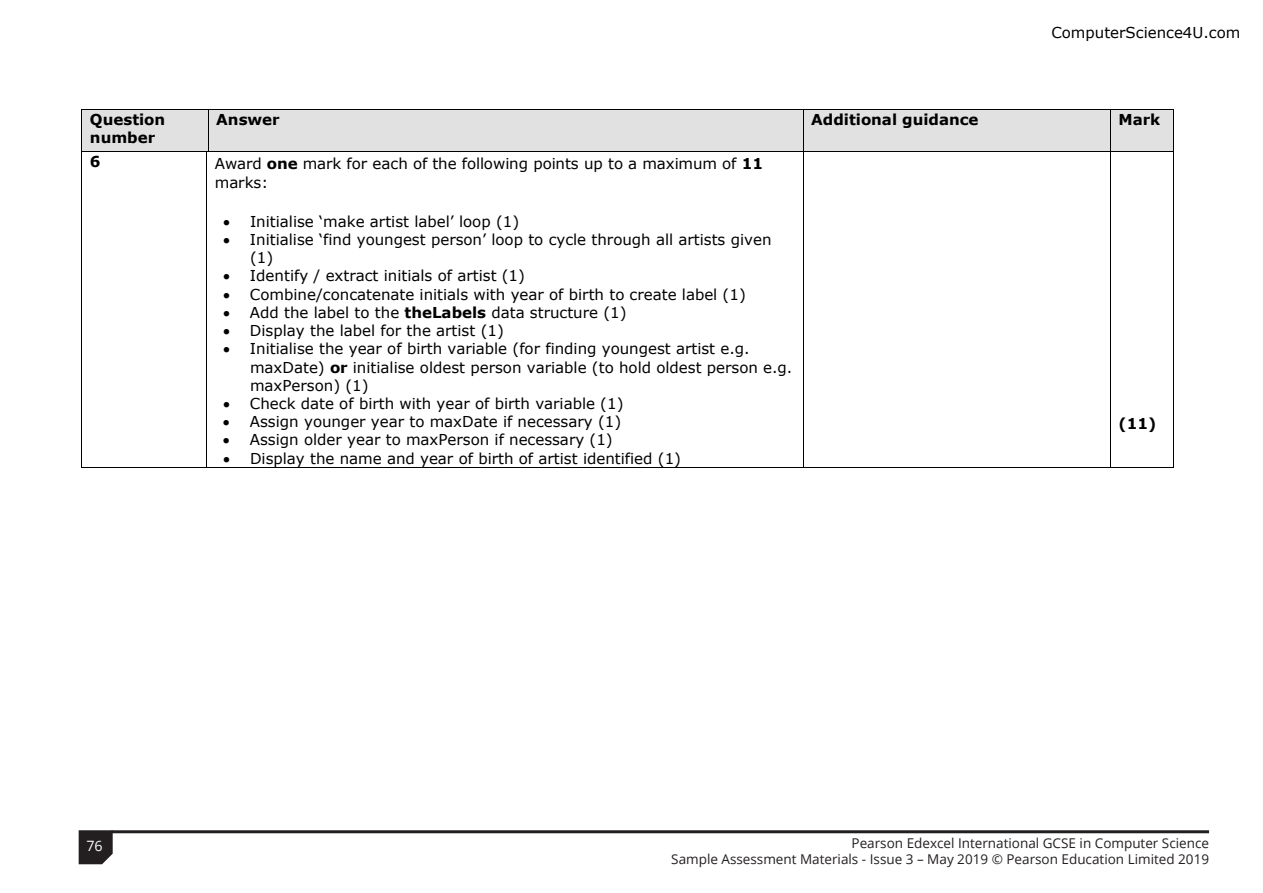
<style>
.page{position:relative;width:1263px;height:893px;background:#fff}
.page>*{position:absolute;margin:0;border:0;box-sizing:border-box;transform-origin:0 0}
.t1{font:15px/18.3px "Verdana";color:#000}
.t2{font:700 15px/18.3px "Verdana";color:#000}
.t3{font:14.25px "Open Sans";color:#fff}
.t4{font:13.5px/16.5px "Open Sans";color:#231f20;text-align:right}
.s1{font-weight:700}
</style>
<div class="page">
<div style="left:82px;top:110px;width:126px;height:42px;background:#e1e1e1"></div>
<div style="left:208px;top:110px;width:595px;height:42px;background:#e1e1e1"></div>
<div style="left:803px;top:110px;width:307px;height:42px;background:#e1e1e1"></div>
<div style="left:1111px;top:110px;width:62px;height:42px;background:#e1e1e1"></div>
<hr style="left:82px;top:109px;width:126px;height:1px;background:#000">
<hr style="left:208px;top:109px;width:595px;height:1px;background:#000">
<hr style="left:803px;top:109px;width:307px;height:1px;background:#000">
<hr style="left:1111px;top:109px;width:62px;height:1px;background:#000">
<hr style="left:82px;top:110px;width:1px;height:42px;background:#000">
<hr style="left:208px;top:110px;width:1px;height:42px;background:#000">
<hr style="left:803px;top:110px;width:1px;height:42px;background:#000">
<hr style="left:1110px;top:110px;width:1px;height:42px;background:#000">
<hr style="left:1173px;top:110px;width:1px;height:42px;background:#000">
<hr style="left:82px;top:152px;width:125px;height:1px;background:#000">
<hr style="left:208px;top:152px;width:595px;height:1px;background:#000">
<hr style="left:803px;top:152px;width:307px;height:1px;background:#000">
<hr style="left:1111px;top:152px;width:62px;height:1px;background:#000">
<hr style="left:82px;top:152px;width:1px;height:315px;background:#000">
<hr style="left:82px;top:467px;width:125px;height:1px;background:#000">
<hr style="left:207px;top:152px;width:1px;height:315px;background:#000">
<hr style="left:207px;top:467px;width:596px;height:1px;background:#000">
<hr style="left:803px;top:152px;width:1px;height:315px;background:#000">
<hr style="left:803px;top:467px;width:307px;height:1px;background:#000">
<hr style="left:1110px;top:152px;width:1px;height:315px;background:#000">
<hr style="left:1111px;top:467px;width:62px;height:1px;background:#000">
<hr style="left:1173px;top:152px;width:1px;height:315px;background:#000">
<hr style="left:112px;top:830px;width:1097px;height:3px;background:#231f20">
<svg style="left:79px;top:830px;width:34px;height:34px"></svg>
<p class="t2" style="left:90px;top:110px;width:77px">Question number</p>
<p class="t2" style="left:216px;top:110px;width:65px">Answer</p>
<p class="t2" style="left:811px;top:110px;width:169px">Additional guidance</p>
<p class="t2" style="left:1118px;top:110px;width:43px">Mark</p>
<p class="t2" style="left:90px;top:152px;width:12px">6</p>
<p class="t1" style="left:215px;top:153px;width:550px;line-height:19.5px">Award <span class="s1">one</span> mark for each of the following points up to a maximum of <span class="s1">11 </span>marks:</p>
<p class="t1" style="left:223px;top:212px;width:298px">• Initialise ‘make artist label’ loop (1)</p>
<p class="t1" style="left:250px;top:230px;width:523px;text-indent:-27px">• Initialise ‘find youngest person’ loop to cycle through all artists given (1)</p>
<p class="t1" style="left:223px;top:266px;width:303px">• Identify / extract initials of artist (1)</p>
<p class="t1" style="left:223px;top:284px;width:524px">• Combine/concatenate initials with year of birth to create label (1)</p>
<p class="t1" style="left:223px;top:303px;width:405px">• Add the label to the <span class="s1">theLabels</span> data structure (1)</p>
<p class="t1" style="left:223px;top:321px;width:282px">• Display the label for the artist (1)</p>
<p class="t1" style="left:250px;top:339px;width:544px;text-indent:-27px">• Initialise the year of birth variable (for finding youngest artist e.g. maxDate) <span class="s1">or</span> initialise oldest person variable (to hold oldest person e.g. maxPerson) (1)</p>
<p class="t1" style="left:223px;top:394px;width:402px">• Check date of birth with year of birth variable (1)</p>
<p class="t1" style="left:223px;top:412px;width:400px">• Assign younger year to maxDate if necessary (1)</p>
<p class="t1" style="left:223px;top:430px;width:391px">• Assign older year to maxPerson if necessary (1)</p>
<p class="t1" style="left:223px;top:449px;width:459px">• Display the name and year of birth of artist identified (1)</p>
<p class="t2" style="left:1118px;top:414px;width:39px">(11)</p>
<p class="t3" style="left:86px;top:836px;width:18px">76</p>
<p class="t4" style="left:671px;top:834px;width:539px">Pearson Edexcel International GCSE in Computer Science<br>Sample Assessment Materials - Issue 3 – May 2019 © Pearson Education Limited 2019</p>
</div>
